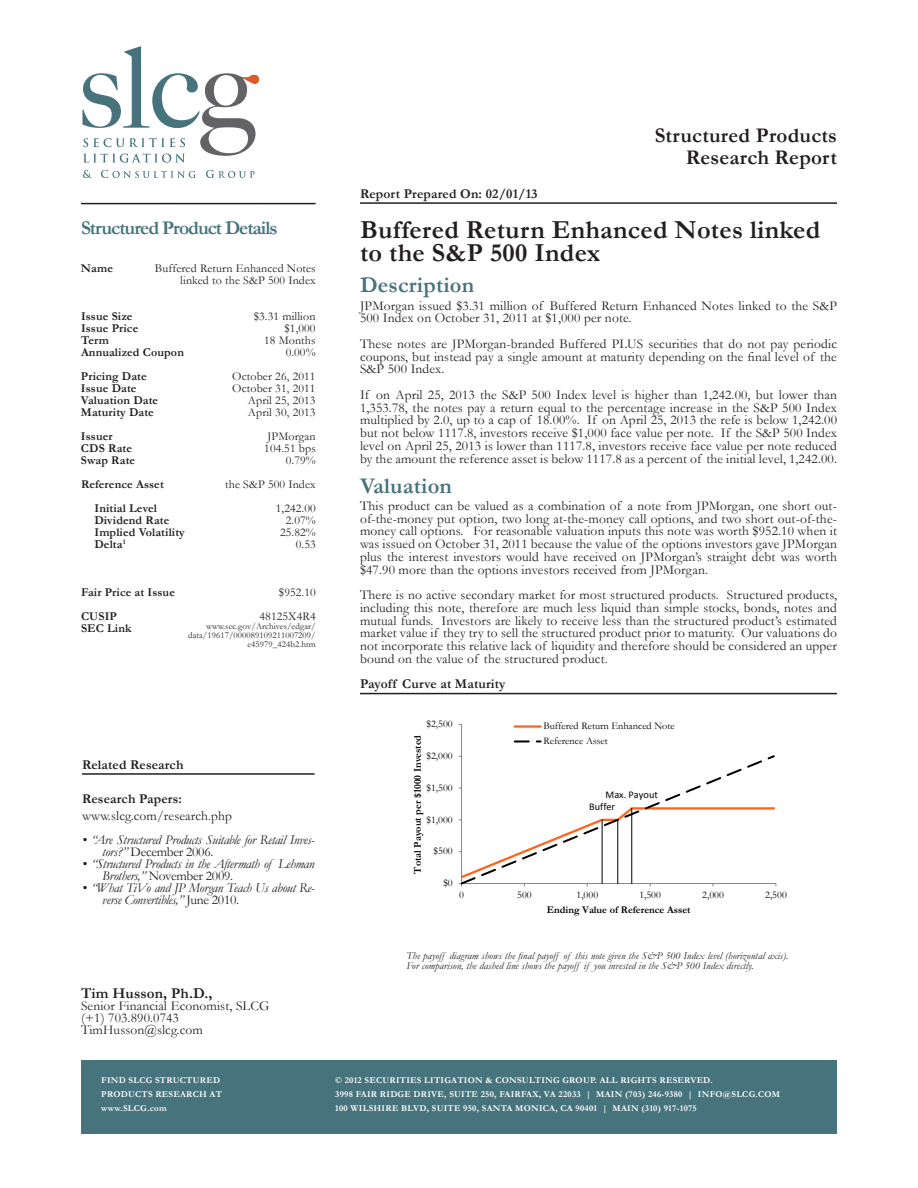
<style>
.page{position:relative;width:918px;height:1188px;background:#fff}
.page>*{position:absolute;margin:0;border:0;box-sizing:border-box;transform-origin:0 0}
.t1{font:700 26.25px/22.5px "Garamond";letter-spacing:.01em;color:#231f20}
.t2{font:700 22.5px "Garamond";letter-spacing:.01em;color:#46737c}
.t3{font:700 21px/22.5px "Garamond";letter-spacing:.01em;color:#231f20;text-align:right}
.t4{font:700 19.5px "Garamond";letter-spacing:-.05em;color:#46737c}
.t5{font:700 15px "Garamond";letter-spacing:.01em;color:#231f20}
.t6{font:13.5px/12.8px "Garamond";letter-spacing:.01em;color:#231f20;text-align:justify}
.t7{font:italic 13.5px/12px "Garamond";letter-spacing:-.02em;color:#231f20}
.t8{font:700 13.5px "Garamond";letter-spacing:.01em;color:#231f20}
.t9{font:12px/12px "Garamond";letter-spacing:.01em;color:#231f20;text-align:right}
.t10{font:700 12px/12px "Garamond";letter-spacing:.01em;color:#231f20}
.t11{font:italic 10.5px/9.8px "Garamond";letter-spacing:.01em;color:#231f20}
.t12{font:10.35px "Garamond";color:#000}
.t13{font:10.2px/15px "Garamond";color:#000}
.t14{font:700 10.2px "Garamond";color:#000}
.t15{font:10.2px "Calibri";color:#000}
.t16{font:700 9px/14.2px "Garamond";letter-spacing:.03em;color:#fff}
.t17{font:9px/9px "Garamond";letter-spacing:.01em;color:#231f20;text-align:right}
.s1{font-style:normal}
</style>
<div class="page">
<hr style="left:360px;top:202px;width:477px;height:2px;background:#231f20">
<hr style="left:360px;top:693px;width:477px;height:1px;background:#231f20">
<hr style="left:461px;top:724px;width:1px;height:160px;background:#868686">
<svg style="left:459px;top:755px;width:318px;height:131px"></svg>
<hr style="left:617px;top:820px;width:1px;height:63px;background:#000">
<hr style="left:602px;top:820px;width:1px;height:63px;background:#000">
<hr style="left:631px;top:808px;width:1px;height:75px;background:#000">
<hr style="left:515px;top:725px;width:26px;height:3px;background:#ff6319">
<svg style="left:515px;top:740px;width:26px;height:2px"></svg>
<hr style="left:81px;top:203px;width:235px;height:1px;background:#231f20">
<div style="left:81px;top:1061px;width:234px;height:73px;background:#46737c"></div>
<div style="left:315px;top:1061px;width:522px;height:73px;background:#46737c"></div>
<hr style="left:82px;top:773px;width:233px;height:2px;background:#231f20">
<svg style="left:83px;top:170px;width:9px;height:8px"></svg>
<svg style="left:101px;top:170px;width:95px;height:8px"></svg>
<svg style="left:206px;top:170px;width:49px;height:8px"></svg>
<svg style="left:82px;top:46px;width:177px;height:117px"></svg>
<h3 class="t4" style="left:81px;top:215px;width:198px">Structured Product Details</h3>
<p class="t10" style="left:81px;top:263px;width:33px">Name</p>
<p class="t9" style="left:155px;top:262px;width:162px">Buffered Return Enhanced Notes linked to the S&amp;P 500 Index</p>
<p class="t9" style="left:254px;top:310px;width:63px">$3.31 million $1,000<br>18 Months<br>0.00%</p>
<p class="t9" style="left:232px;top:370px;width:85px">October 26, 2011<br>October 31, 2011<br>April 25, 2013<br>April 30, 2013</p>
<p class="t10" style="left:81px;top:310px;width:104px">Issue Size<br>Issue Price<br>Term<br>Annualized Coupon</p>
<p class="t10" style="left:81px;top:370px;width:79px">Pricing Date<br>Issue Date<br>Valuation Date<br>Maturity Date</p>
<p class="t10" style="left:81px;top:430px;width:56px">Issuer<br>CDS Rate<br>Swap Rate</p>
<p class="t9" style="left:264px;top:430px;width:53px">JPMorgan<br>104.51 bps<br>0.79%</p>
<p class="t10" style="left:94px;top:502px;width:92px">Initial Level<br>Dividend Rate<br>Implied Volatility<br>Delta<sup>1</sup></p>
<p class="t9" style="left:276px;top:502px;width:41px">1,242.00<br>2.07%<br>25.82%<br>0.53</p>
<p class="t10" style="left:81px;top:479px;width:84px">Reference Asset</p>
<p class="t9" style="left:225px;top:478px;width:92px">the S&amp;P 500 Index</p>
<p class="t10" style="left:81px;top:580px;width:95px;line-height:24px">Fair Price at Issue<br>CUSIP</p>
<p class="t10" style="left:81px;top:622px;width:52px">SEC Link</p>
<p class="t9" style="left:260px;top:580px;width:58px;line-height:24px">$952.10<br>48125X4R4</p>
<p class="t17" style="left:188px;top:621px;width:129px">www.sec.gov/Archives/edgar/ data/19617/000089109211007209/ e45979_424b2.htm</p>
<p class="t8" style="left:82px;top:755px;width:103px">Related Research</p>
<p class="t8" style="left:82px;top:790px;width:102px">Research Papers:</p>
<p class="t6" style="left:82px;top:809px;width:151px">www.slcg.com/research.php</p>
<p class="t7" style="left:102px;top:833px;width:214px;text-indent:-20px">• “Are Structured Products Suitable for Retail Inves&shy;tors?” <span class="s1">December 2006.</span></p>
<p class="t7" style="left:102px;top:857px;width:214px;text-indent:-20px">• “Structured Products in the Aftermath of Lehman<br>Brothers,” <span class="s1">November 2009.</span></p>
<p class="t7" style="left:102px;top:881px;width:214px;text-indent:-20px">• “What TiVo and JP Morgan Teach Us about Re&shy;verse Convertibles,” <span class="s1">June 2010.</span></p>
<h3 class="t3" style="left:655px;top:124px;width:184px">Structured Products<br>Research Report</h3>
<p class="t8" style="left:360px;top:184px;width:179px">Report Prepared On: 02/01/13</p>
<h1 class="t1" style="left:360px;top:219px;width:462px">Buffered Return Enhanced Notes linked to the S&amp;P 500 Index</h1>
<h2 class="t2" style="left:360px;top:270px;width:116px">Description</h2>
<p class="t6" style="left:360px;top:299px;width:478px">JPMorgan issued $3.31 million of Buffered Return Enhanced Notes linked to the S&amp;P<br>500 Index on October 31, 2011 at $1,000 per note.</p>
<p class="t6" style="left:360px;top:337px;width:478px">These notes are JPMorgan-branded Buffered PLUS securities that do not pay periodic coupons, but instead pay a single amount at maturity depending on the final level of the S&amp;P 500 Index.</p>
<p class="t6" style="left:360px;top:388px;width:479px">If on April 25, 2013 the S&amp;P 500 Index level is higher than 1,242.00, but lower than 1,353.78, the notes pay a return equal to the percentage increase in the S&amp;P 500 Index multiplied by 2.0, up to a cap of 18.00%. If on April 25, 2013 the refe is below 1,242.00 but not below 1117.8, investors receive $1,000 face value per note. If the S&amp;P 500 Index level on April 25, 2013 is lower than 1117.8, investors receive face value per note reduced by the amount the reference asset is below 1117.8 as a percent of the initial level, 1,242.00.</p>
<h2 class="t2" style="left:360px;top:470px;width:94px">Valuation</h2>
<p class="t6" style="left:360px;top:499px;width:478px">This product can be valued as a combination of a note from JPMorgan, one short out&shy;of-the-money put option, two long at-the-money call options, and two short out-of-the&shy;money call options. For reasonable valuation inputs this note was worth $952.10 when it was issued on October 31, 2011 because the value of the options investors gave JPMorgan plus the interest investors would have received on JPMorgan’s straight debt was worth $47.90 more than the options investors received from JPMorgan.</p>
<p class="t6" style="left:360px;top:588px;width:478px">There is no active secondary market for most structured products. Structured products, including this note, therefore are much less liquid than simple stocks, bonds, notes and mutual funds. Investors are likely to receive less than the structured product’s estimated market value if they try to sell the structured product prior to maturity. Our valuations do not incorporate this relative lack of liquidity and therefore should be considered an upper bound on the value of the structured product.</p>
<p class="t8" style="left:360px;top:675px;width:147px">Payoff Curve at Maturity</p>
<p class="t13" style="left:427px;top:716px;width:28px">$2,500</p>
<p class="t14" style="left:411px;top:874px;width:140px;rotate:-90deg">Total Payout per $1000 Invested</p>
<p class="t13" style="left:427px;top:748px;width:28px">$2,000</p>
<p class="t13" style="left:427px;top:780px;width:28px">$1,500</p>
<p class="t13" style="left:427px;top:812px;width:28px">$1,000</p>
<p class="t12" style="left:434px;top:844px;width:21px">$500</p>
<p class="t12" style="left:443px;top:876px;width:11px">$0</p>
<p class="t13" style="left:544px;top:718px;width:133px">Buffered Return Enhanced Note<br>Reference Asset</p>
<p class="t15" style="left:606px;top:789px;width:54px">Max. Payout</p>
<p class="t15" style="left:589px;top:800px;width:27px">Buffer</p>
<p class="t13" style="left:459px;top:887px;width:6px">0</p>
<p class="t13" style="left:517px;top:887px;width:16px">500</p>
<p class="t13" style="left:577px;top:887px;width:23px">1,000</p>
<p class="t13" style="left:639px;top:887px;width:23px">1,500</p>
<p class="t13" style="left:702px;top:887px;width:23px">2,000</p>
<p class="t13" style="left:765px;top:887px;width:23px">2,500</p>
<p class="t14" style="left:547px;top:903px;width:145px">Ending Value of Reference Asset</p>
<p class="t11" style="left:406px;top:951px;width:383px">The payoff diagram shows the final payoff of this note given the S&amp;P 500 Index level (horizontal axis).<br>For comparison, the dashed line shows the payoff if you invested in the S&amp;P 500 Index directly.</p>
<p class="t5" style="left:81px;top:983px;width:133px">Tim Husson, Ph.D.,</p>
<p class="t6" style="left:81px;top:999px;width:190px;line-height:12px;text-align:left">Senior Financial Economist, SLCG (+1) 703.890.0743<br>TimHusson@slcg.com</p>
<p class="t16" style="left:101px;top:1073px;width:122px">FIND SLCG STRUCTURED<br>PRODUCTS RESEARCH AT www.SLCG.com</p>
<p class="t16" style="left:335px;top:1073px;width:446px">© 2012 SECURITIES LITIGATION &amp; CONSULTING GROUP. ALL RIGHTS RESERVED.<br>3998 FAIR RIDGE DRIVE, SUITE 250, FAIRFAX, VA 22033 | MAIN (703) 246-9380 | INFO@SLCG.COM<br>100 WILSHIRE BLVD, SUITE 950, SANTA MONICA, CA 90401 | MAIN (310) 917-1075</p>
</div>
